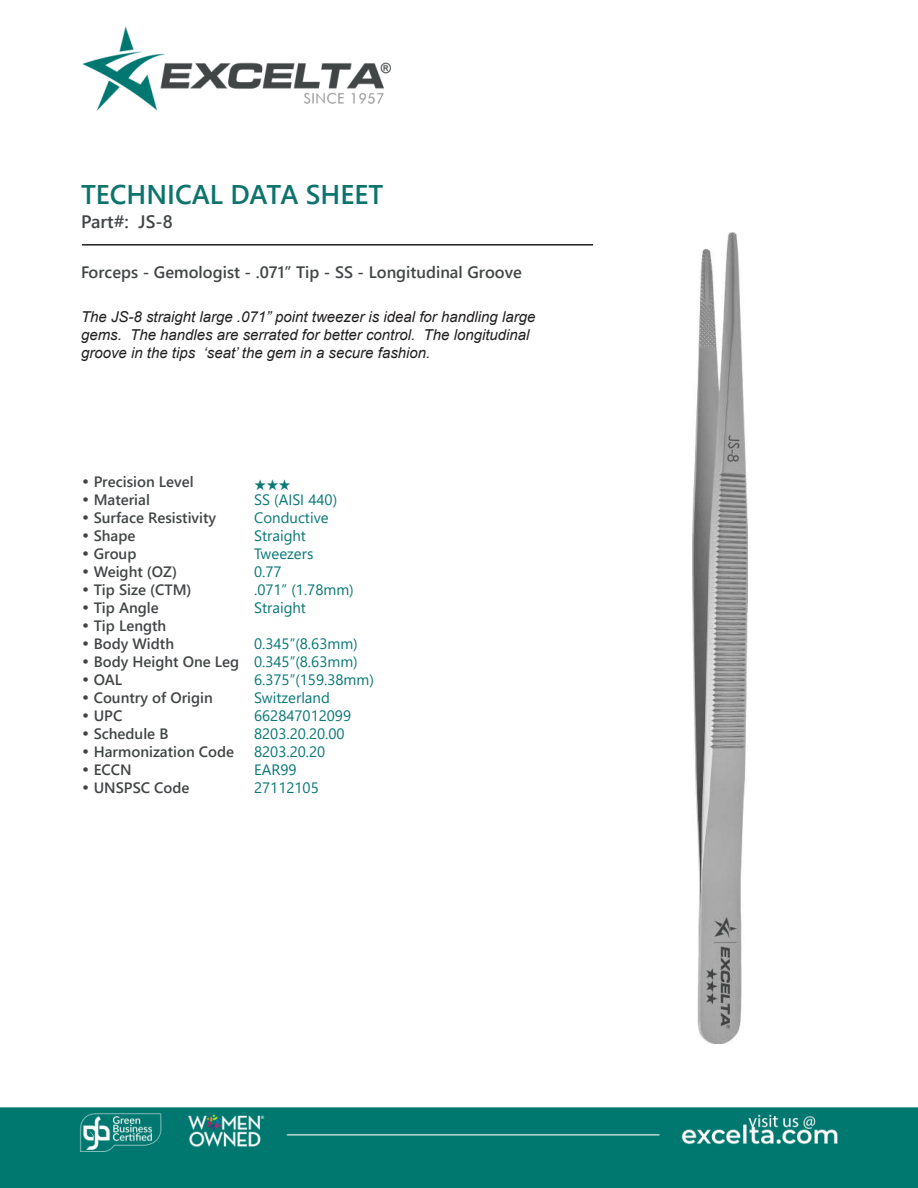
<style>
.page{position:relative;width:918px;height:1188px;background:#fff}
.page>*{position:absolute;margin:0;border:0;box-sizing:border-box;transform-origin:0 0}
.t1{font:700 27px "Yu Gothic UI";color:#0d746d}
.t2{font:700 18px "Yu Gothic UI";color:#424546}
.t3{font:700 16.5px "Yu Gothic UI";color:#424546}
.t4{font:700 15px "Yu Gothic UI";color:#424546}
.t5{font:italic 15px/18px "Arial";color:#221f1f}
.t6{font:15px "Yu Gothic UI";color:#087875}
.t7{font:15px "Zapf Ding Bats";color:#087875}
.s1{font-family:"Century Gothic";font-weight:400}
.s2{font-weight:400;color:#087875}
</style>
<div class="page">
<img style="left:0;top:26px;width:918px;height:1162px">
<img style="left:692px;top:232px;width:56px;height:812px">
<hr style="left:82px;top:244px;width:511px;height:2px;background:#221f1f">
<h1 class="t1" style="left:81px;top:183px;width:304px">TECHNICAL DATA SHEET</h1>
<p class="t2" style="left:81px;top:215px;width:93px">Part#: JS-8</p>
<p class="t3" style="left:81px;top:265px;width:442px">Forceps - Gemologist - .071” Tip - SS - Longitudinal Groove</p>
<p class="t5" style="left:81px;top:308px;width:456px">The JS-8 straight large .071” point tweezer is ideal for handling large gems. The handles are serrated for better control. The longitudinal groove in the tips ‘seat’ the gem in a secure fashion.</p>
<p class="t4" style="left:81px;top:475px;width:114px"><span class="s1">•</span> Precision Level</p>
<p class="t7" style="left:254px;top:476px;width:38px">★★★</p>
<p class="t4" style="left:81px;top:493px;width:70px"><span class="s1">•</span> Material</p>
<p class="t6" style="left:254px;top:494px;width:85px">SS (AISI 440)</p>
<p class="t4" style="left:81px;top:511px;width:137px"><span class="s1">•</span> Surface Resistivity</p>
<p class="t6" style="left:254px;top:512px;width:76px">Conductive</p>
<p class="t4" style="left:81px;top:529px;width:56px"><span class="s1">•</span> Shape</p>
<p class="t6" style="left:254px;top:530px;width:53px">Straight</p>
<p class="t4" style="left:81px;top:547px;width:57px"><span class="s1">•</span> Group</p>
<p class="t6" style="left:254px;top:548px;width:61px">Tweezers</p>
<p class="t4" style="left:81px;top:565px;width:98px"><span class="s1">•</span> Weight (OZ)</p>
<p class="t6" style="left:254px;top:566px;width:29px">0.77</p>
<p class="t4" style="left:81px;top:583px;width:112px"><span class="s1">•</span> Tip Size (CTM)</p>
<p class="t6" style="left:254px;top:584px;width:101px">.071” (1.78mm)</p>
<p class="t4" style="left:81px;top:601px;width:79px"><span class="s1">•</span> Tip Angle</p>
<p class="t6" style="left:254px;top:602px;width:53px">Straight</p>
<p class="t4" style="left:81px;top:619px;width:87px"><span class="s1">•</span> Tip Length</p>
<p class="t4" style="left:81px;top:637px;width:95px"><span class="s1">•</span> Body Width</p>
<p class="t6" style="left:254px;top:638px;width:105px">0.345”(8.63mm)</p>
<p class="t4" style="left:81px;top:655px;width:278px"><span class="s1">•</span> Body Height One Leg <span class="s2">0.345”(8.63mm)</span></p>
<p class="t4" style="left:81px;top:673px;width:43px"><span class="s1">•</span> OAL</p>
<p class="t6" style="left:254px;top:674px;width:121px">6.375”(159.38mm)</p>
<p class="t4" style="left:81px;top:691px;width:133px"><span class="s1">•</span> Country of Origin</p>
<p class="t6" style="left:254px;top:692px;width:77px">Switzerland</p>
<p class="t4" style="left:81px;top:709px;width:43px"><span class="s1">•</span> UPC</p>
<p class="t6" style="left:254px;top:710px;width:99px">662847012099</p>
<p class="t4" style="left:81px;top:727px;width:89px"><span class="s1">•</span> Schedule B</p>
<p class="t6" style="left:254px;top:728px;width:92px">8203.20.20.00</p>
<p class="t4" style="left:81px;top:745px;width:155px"><span class="s1">•</span> Harmonization Code</p>
<p class="t6" style="left:254px;top:746px;width:73px">8203.20.20</p>
<p class="t4" style="left:81px;top:763px;width:52px"><span class="s1">•</span> ECCN</p>
<p class="t6" style="left:254px;top:764px;width:44px">EAR99</p>
<p class="t4" style="left:81px;top:781px;width:110px"><span class="s1">•</span> UNSPSC Code</p>
<p class="t6" style="left:254px;top:782px;width:66px">27112105</p>
</div>
